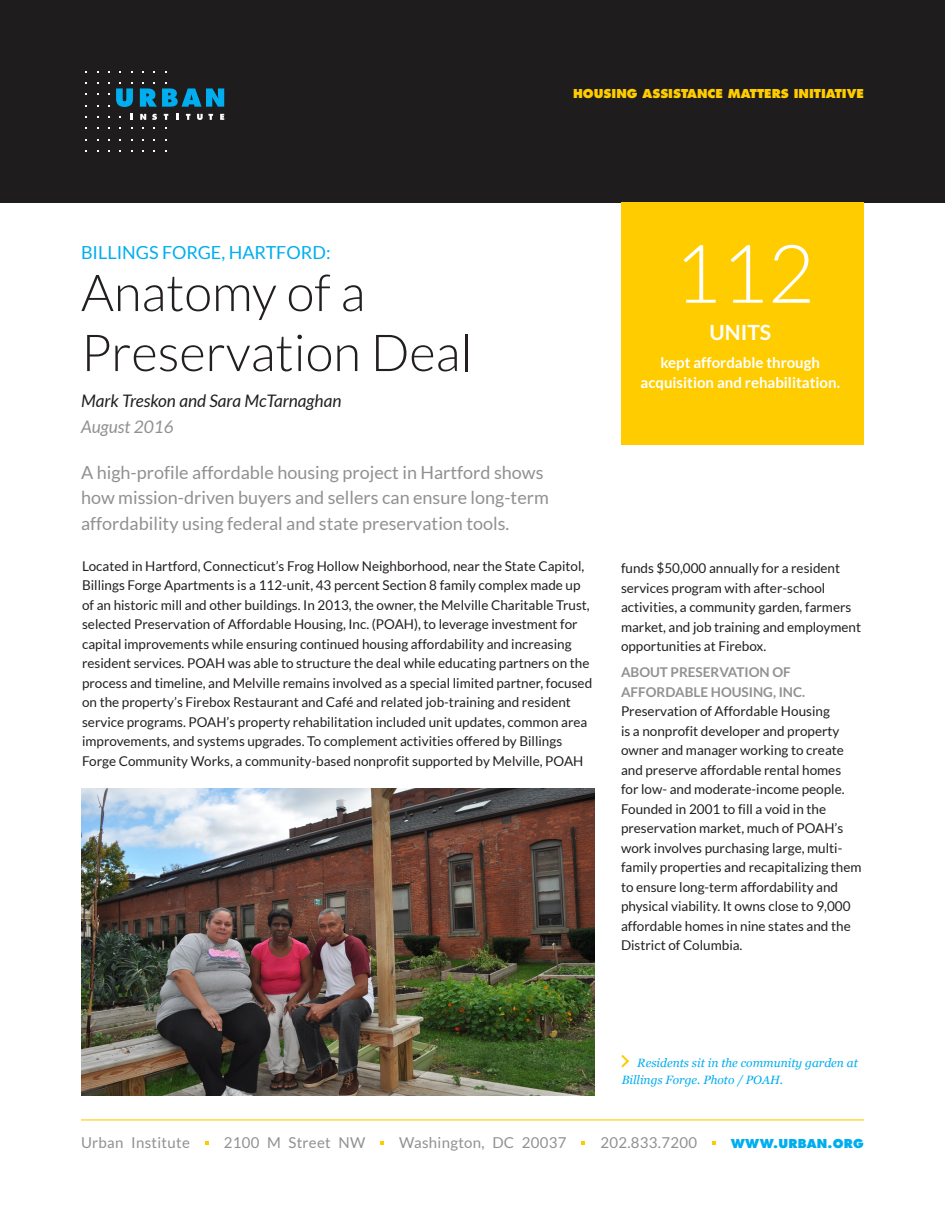
<style>
.page{position:relative;width:945px;height:1215px;background:#fff}
.page>*{position:absolute;margin:0;border:0;box-sizing:border-box;transform-origin:0 0}
.By_the_Numbers_Numbe{font:300 81px "Lato";color:#fff}
.t1{font:300 51px/60px "Lato";color:#231f20}
.By_the_Numbers_Copy{font:700 21px "Lato";color:#fff}
.Intro_Para{font:18px/25.5px "Lato";color:#929090}
.Bullet_First_Level{font:18px "Lato";color:#00aeef}
.Authors{font:italic 17.25px "Lato";color:#231f20}
.Date{font:italic 17.25px "Lato";color:#929090}
.Address_Bar{font:15px "Lato";letter-spacing:.02em;color:#929090}
.By_the_Numbers_Copy-2{font:700 15px/19.5px "Lato";color:#fff;text-align:center}
.Copy_No_Indent{font:13.5px/19.5px "Lato";color:#231f20}
.t2{font:italic 12px/16.5px "Georgia";color:#00aeef}
.web_address{font:800 12px "Futura LT";color:#fc0}
.Address_Bar-2{font:800 12px "Futura LT";letter-spacing:.02em;color:#00aeef}
.s1{font-weight:700;color:#929090}
</style>
<div class="page">
<div style="left:0;top:0;width:945px;height:202px;background:#1e1c1c"></div>
<svg style="left:131px;top:114px;width:2px;height:6px"></svg>
<svg style="left:140px;top:114px;width:6px;height:6px"></svg>
<svg style="left:152px;top:114px;width:5px;height:6px"></svg>
<svg style="left:164px;top:114px;width:4px;height:6px"></svg>
<svg style="left:176px;top:114px;width:2px;height:6px"></svg>
<svg style="left:186px;top:114px;width:4px;height:6px"></svg>
<svg style="left:197px;top:114px;width:16px;height:6px"></svg>
<svg style="left:220px;top:114px;width:4px;height:6px"></svg>
<svg style="left:140px;top:82px;width:84px;height:25px"></svg>
<svg style="left:116px;top:82px;width:17px;height:25px"></svg>
<hr style="left:81px;top:1119px;width:783px;height:1px;background:#fc0">
<svg style="left:205px;top:1141px;width:4px;height:3px"></svg>
<svg style="left:712px;top:1141px;width:4px;height:3px"></svg>
<div style="left:621px;top:202px;width:243px;height:244px;background:#fc0"></div>
<svg style="left:622px;top:1055px;width:7px;height:12px"></svg>
<img style="left:81px;top:789px;width:514px;height:307px">
<p class="web_address" style="left:573px;top:86px;width:292px">HOUSING ASSISTANCE MATTERS INITIATIVE</p>
<p class="Bullet_First_Level" style="left:81px;top:243px;width:251px">BILLINGS FORGE, HARTFORD:</p>
<p class="t1" style="left:81px;top:263px;width:393px">Anatomy of a<br>Preservation Deal</p>
<p class="Authors" style="left:81px;top:391px;width:262px">Mark Treskon and Sara McTarnaghan</p>
<p class="Date" style="left:81px;top:417px;width:94px">August 2016</p>
<p class="Intro_Para" style="left:81px;top:459px;width:469px">A high-profile affordable housing project in Hartford shows how mission-driven buyers and sellers can ensure long-term affordability using federal and state preservation tools.</p>
<p class="By_the_Numbers_Numbe" style="left:674px;top:230px;width:142px">112</p>
<p class="By_the_Numbers_Copy" style="left:710px;top:320px;width:63px">UNITS</p>
<p class="By_the_Numbers_Copy-2" style="left:641px;top:353px;width:201px">kept affordable through acquisition and rehabilitation.</p>
<p class="Copy_No_Indent" style="left:82px;top:556px;width:512px">Located in Hartford, Connecticut’s Frog Hollow Neighborhood, near the State Capitol, Billings Forge Apartments is a 112-unit, 43 percent Section 8 family complex made up of an historic mill and other buildings. In 2013, the owner, the Melville Charitable Trust, selected Preservation of Affordable Housing, Inc. (POAH), to leverage investment for capital improvements while ensuring continued housing affordability and increasing resident services. POAH was able to structure the deal while educating partners on the process and timeline, and Melville remains involved as a special limited partner, focused on the property’s Firebox Restaurant and Café and related job-training and resident service programs. POAH’s property rehabilitation included unit updates, common area improvements, and systems upgrades. To complement activities offered by Billings Forge Community Works, a community-based nonprofit supported by Melville, POAH</p>
<p class="Copy_No_Indent" style="left:621px;top:558px;width:242px">funds $50,000 annually for a resident services program with after-school activities, a community garden, farmers market, and job training and employment opportunities at Firebox.</p>
<p class="Copy_No_Indent" style="left:621px;top:663px;width:242px"><span class="s1">ABOUT PRESERVATION OF AFFORDABLE HOUSING, INC.<br></span>Preservation of Affordable Housing<br>is a nonprofit developer and property owner and manager working to create and preserve affordable rental homes for low- and moderate-income people.<br>Founded in 2001 to fill a void in the preservation market, much of POAH’s work involves purchasing large, multi&shy;family properties and recapitalizing them to ensure long-term affordability and physical viability. It owns close to 9,000 affordable homes in nine states and the District of Columbia.</p>
<p class="t2" style="left:622px;top:1055px;width:238px;text-indent:16px">Residents sit in the community garden at<br>Billings Forge. Photo / POAH.</p>
<p class="Address_Bar" style="left:81px;top:1134px;width:110px">Urban Institute</p>
<p class="Address_Bar" style="left:224px;top:1134px;width:143px">2100 M Street NW</p>
<p class="Address_Bar" style="left:399px;top:1134px;width:169px">Washington, DC 20037</p>
<p class="Address_Bar" style="left:600px;top:1134px;width:98px">202.833.7200</p>
<p class="Address_Bar-2" style="left:731px;top:1135px;width:135px">WWW.URBAN.ORG</p>
</div>
